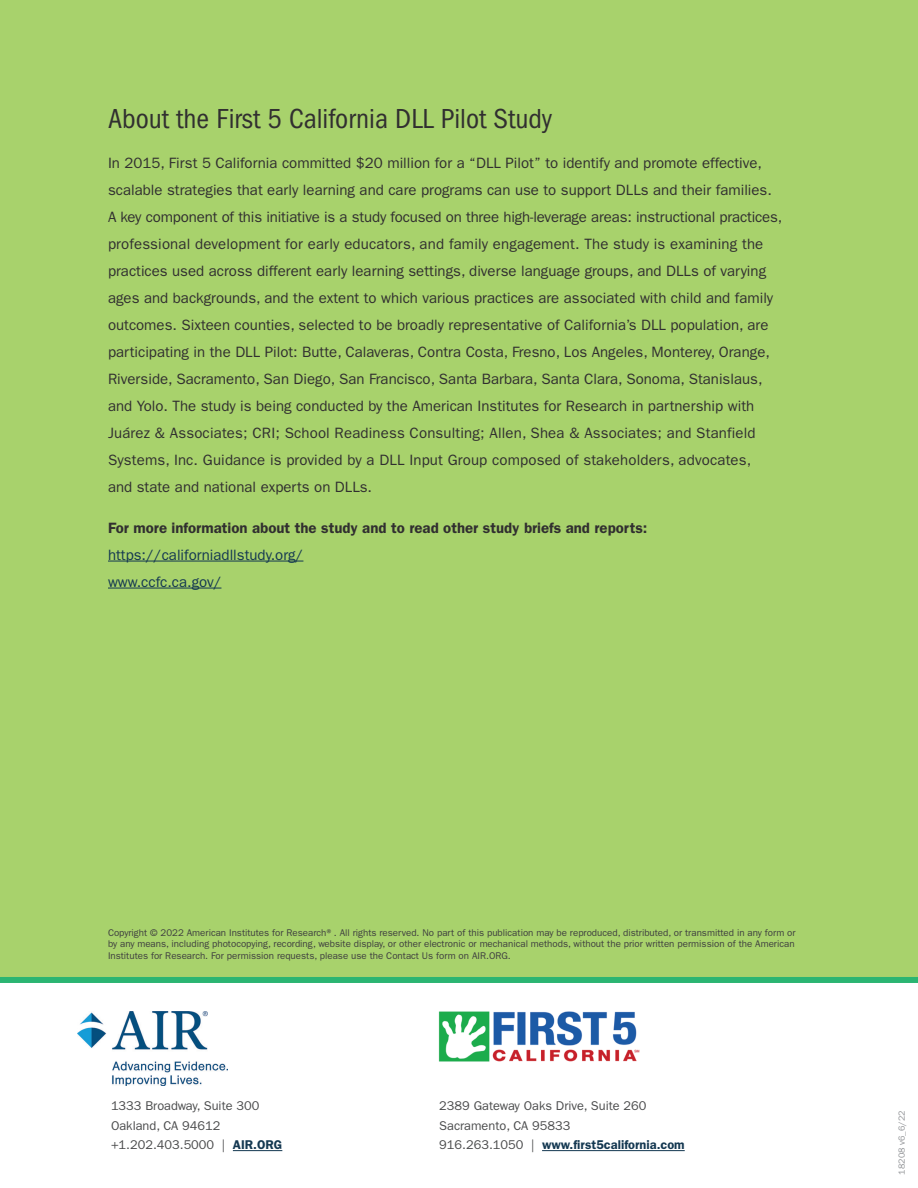
<style>
.page{position:relative;width:918px;height:1188px;background:#fff}
.page>*{position:absolute;margin:0;border:0;box-sizing:border-box;transform-origin:0 0}
.t1{font:condensed 28.5px "ITC Franklin Gothic Std";color:#312f30}
.t2{font:15px/27px "ITC Franklin Gothic Std";color:#312f30}
.t3{font:600 15px/27px "ITC Franklin Gothic Std";color:#312f30}
.t4{font:12.75px "ITC Franklin Gothic Std";color:#4b4c4d}
.t5{font:600 12.75px "ITC Franklin Gothic Std";color:#143851}
.t6{font:9.75px/11.7px "ITC Franklin Gothic Std";color:#3e3e3f;text-align:justify}
.t7{font:9px "ITC Franklin Gothic Std";color:#939598}
.s1{font-weight:400;color:#143851}
</style>
<div class="page">
<div style="left:0;top:0;width:918px;height:981px;background:#a8d26c"></div>
<hr style="left:108px;top:561px;width:195px;height:1px;background:#143851">
<hr style="left:108px;top:588px;width:113px;height:1px;background:#143851">
<div style="left:0;top:977px;width:918px;height:6px;background:#2bb572"></div>
<hr style="left:233px;top:1150px;width:49px;height:1px;background:#143851">
<hr style="left:542px;top:1150px;width:143px;height:1px;background:#143851">
<img style="left:438px;top:1011px;width:202px;height:51px">
<img style="left:78px;top:1011px;width:149px;height:75px">
<h2 class="t1" style="left:108px;top:102px;width:446px">About the First 5 California DLL Pilot Study</h2>
<p class="t2" style="left:108px;top:150px;width:676px">In 2015, First 5 California committed $20 million for a “DLL Pilot” to identify and promote effective, scalable strategies that early learning and care programs can use to support DLLs and their families.<br>A key component of this initiative is a study focused on three high-leverage areas: instructional practices, professional development for early educators, and family engagement. The study is examining the practices used across different early learning settings, diverse language groups, and DLLs of varying ages and backgrounds, and the extent to which various practices are associated with child and family outcomes. Sixteen counties, selected to be broadly representative of California’s DLL population, are participating in the DLL Pilot: Butte, Calaveras, Contra Costa, Fresno, Los Angeles, Monterey, Orange, Riverside, Sacramento, San Diego, San Francisco, Santa Barbara, Santa Clara, Sonoma, Stanislaus, and Yolo. The study is being conducted by the American Institutes for Research in partnership with Juárez &amp; Associates; CRI; School Readiness Consulting; Allen, Shea &amp; Associates; and Stanfield Systems, Inc. Guidance is provided by a DLL Input Group composed of stakeholders, advocates,<br>and state and national experts on DLLs.</p>
<p class="t3" style="left:108px;top:514px;width:541px">For more information about the study and to read other study briefs and reports: <span class="s1">https://californiadllstudy.org/<br>www.ccfc.ca.gov/</span></p>
<p class="t6" style="left:108px;top:927px;width:689px">Copyright © 2022 American Institutes for Research®. All rights reserved. No part of this publication may be reproduced, distributed, or transmitted in any form or by any means, including photocopying, recording, website display, or other electronic or mechanical methods, without the prior written permission of the American Institutes for Research. For permission requests, please use the Contact Us form on AIR.ORG.</p>
<p class="t4" style="left:111px;top:1099px;width:150px">1333 Broadway, Suite 300</p>
<p class="t4" style="left:111px;top:1118px;width:111px">Oakland, CA 94612</p>
<p class="t4" style="left:111px;top:1138px;width:116px">+1.202.403.5000 |</p>
<p class="t5" style="left:233px;top:1137px;width:51px">AIR.ORG</p>
<p class="t4" style="left:439px;top:1099px;width:209px">2389 Gateway Oaks Drive, Suite 260</p>
<p class="t4" style="left:439px;top:1118px;width:133px">Sacramento, CA 95833</p>
<p class="t4" style="left:439px;top:1138px;width:97px">916.263.1050 |</p>
<p class="t5" style="left:542px;top:1137px;width:144px">www.first5california.com</p>
<p class="t7" style="left:897px;top:1175px;width:66px;rotate:-90deg">18208 v6_6/22</p>
</div>
